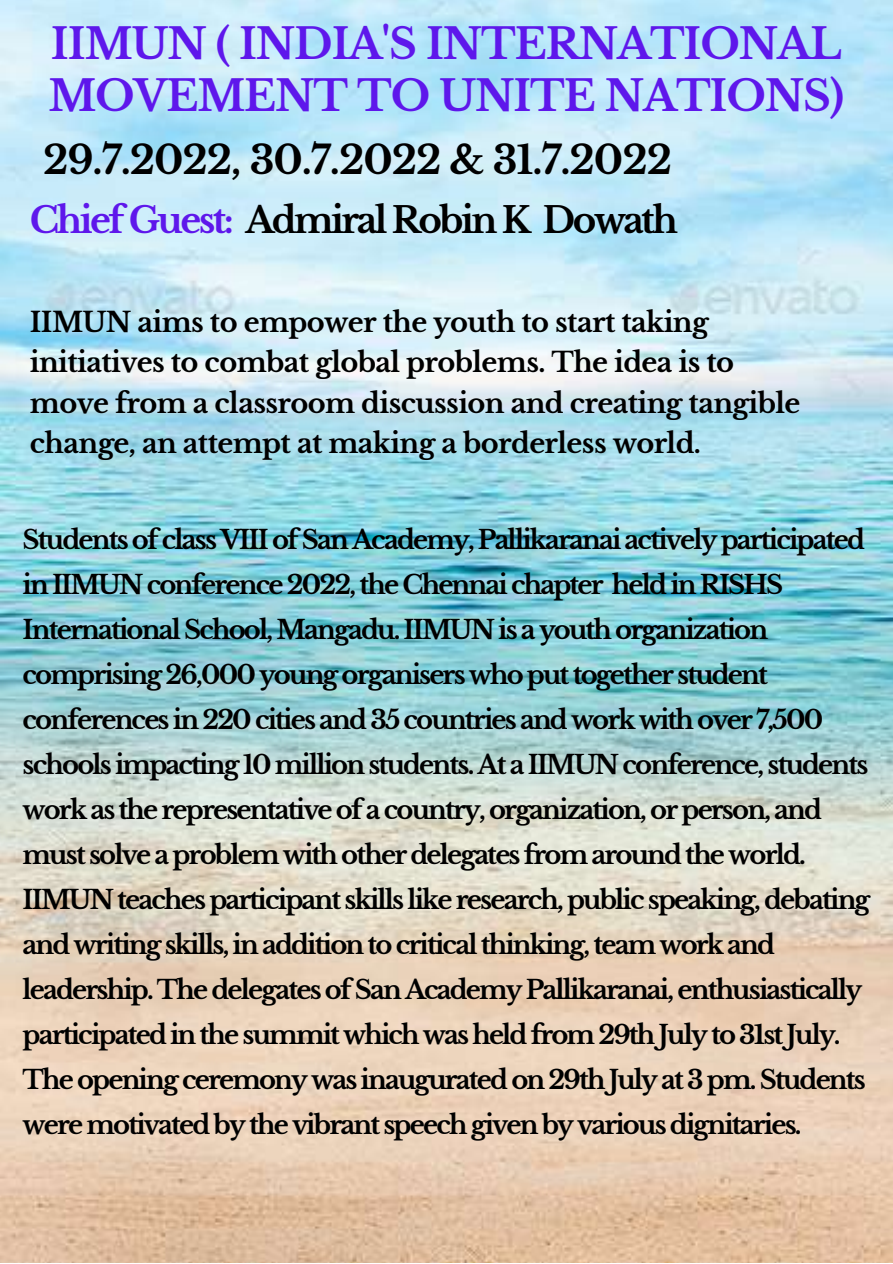
<style>
.page{position:relative;width:893px;height:1264px;background:#fff}
.page>*{position:absolute;margin:0;border:0;box-sizing:border-box;transform-origin:0 0}
.t1{font:700 42px/51.8px "Libre Baskerville";letter-spacing:-.025em;color:#5e17eb}
.t2{font:700 39px "Libre Baskerville";letter-spacing:-.025em;color:#000}
.t3{font:700 35.7px "Libre Baskerville";letter-spacing:-.07em;color:#000}
.t4{font:700 27.15px/40.5px "Libre Baskerville";letter-spacing:-.025em;color:#000}
.t5{font:700 25.8px/45px "Libre Baskerville";letter-spacing:-.07em;color:#000}
.s1{color:#5e17eb}
</style>
<div class="page">
<img style="left:0;top:0;width:892px;height:1262px">
<h1 class="t1" style="left:48px;top:19px;width:797px">IIMUN ( INDIA'S INTERNATIONAL<br>MOVEMENT TO UNITE NATIONS)</h1>
<h2 class="t2" style="left:43px;top:136px;width:630px">29.7.2022, 30.7.2022 &amp; 31.7.2022</h2>
<h3 class="t3" style="left:30px;top:198px;width:649px"><span class="s1">Chief Guest:</span> Admiral Robin K Dowath</h3>
<p class="t4" style="left:30px;top:302px;width:772px">IIMUN aims to empower the youth to start taking initiatives to combat global problems. The idea is to move from a classroom discussion and creating tangible change, an attempt at making a borderless world.</p>
<p class="t5" style="left:23px;top:517px;width:849px">Students of class VIII of San Academy, Pallikaranai actively participated in IIMUN conference 2022, the Chennai chapter held in RISHS International School, Mangadu. IIMUN is a youth organization comprising 26,000 young organisers who put together student conferences in 220 cities and 35 countries and work with over 7,500 schools impacting 10 million students. At a IIMUN conference, students work as the representative of a country, organization, or person, and must solve a problem with other delegates from around the world.<br>IIMUN teaches participant skills like research, public speaking, debating and writing skills, in addition to critical thinking, team work and leadership. The delegates of San Academy Pallikaranai, enthusiastically participated in the summit which was held from 29thJuly to 31st July.<br>The opening ceremony was inaugurated on 29thJuly at 3 pm. Students were motivated by the vibrant speech given by various dignitaries.</p>
</div>
